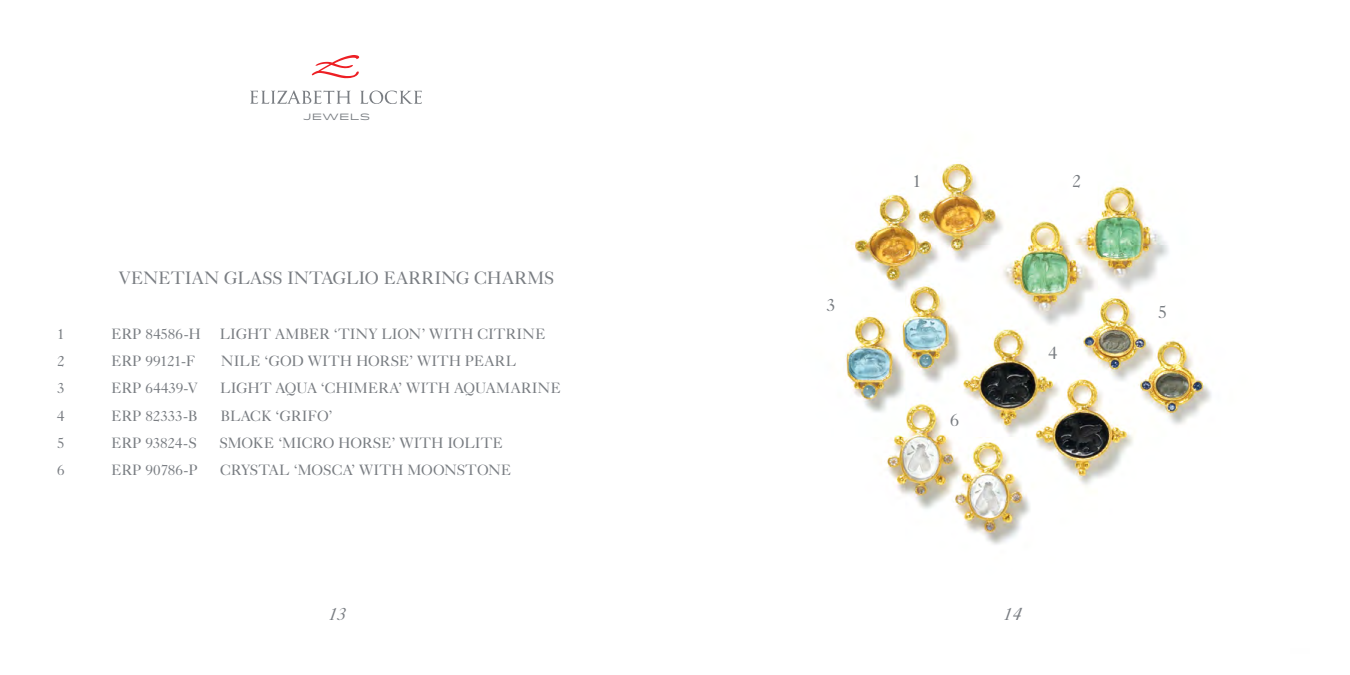
<style>
.page{position:relative;width:1350px;height:675px;background:#fff}
.page>*{position:absolute;margin:0;border:0;box-sizing:border-box;transform-origin:0 0}
.t1{font:18px "Caslon Five Forty";letter-spacing:-.005em;color:#797d82}
.t2{font:italic 18px "Caslon Five Forty";color:#797d82}
.t3{font:15px "Caslon Five Forty";letter-spacing:-.005em;color:#797d82}
.t4{font:15px "Caslon Five Forty";letter-spacing:-.035em;color:#797d82}
.t5{font:9.15px "Idlewild";letter-spacing:.035em;color:#797d82}
</style>
<div class="page">
<img style="left:845px;top:163px;width:367px;height:382px">
<svg style="left:250px;top:90px;width:172px;height:14px"></svg>
<svg style="left:311px;top:55px;width:48px;height:23px"></svg>
<p class="t5" style="left:303px;top:110px;width:69px">JEWELS</p>
<p class="t1" style="left:119px;top:267px;width:437px">VENETIAN GLASS INTAGLIO EARRING CHARMS</p>
<p class="t3" style="left:57px;top:324px;width:9px">1</p>
<p class="t3" style="left:111px;top:324px;width:91px">ERP 84586-H</p>
<p class="t3" style="left:220px;top:324px;width:328px">LIGHT AMBER ‘TINY LION’ WITH CITRINE</p>
<p class="t3" style="left:57px;top:352px;width:9px">2</p>
<p class="t4" style="left:111px;top:352px;width:86px">ERP 99121-F</p>
<p class="t3" style="left:221px;top:352px;width:297px">NILE ‘GOD WITH HORSE’ WITH PEARL</p>
<p class="t3" style="left:57px;top:379px;width:9px">3</p>
<p class="t3" style="left:111px;top:379px;width:88px">ERP 64439-V</p>
<p class="t3" style="left:220px;top:379px;width:342px">LIGHT AQUA ‘CHIMERA’ WITH AQUAMARINE</p>
<p class="t3" style="left:57px;top:406px;width:9px">4</p>
<p class="t3" style="left:111px;top:406px;width:88px">ERP 82333-B</p>
<p class="t3" style="left:220px;top:406px;width:114px">BLACK ‘GRIFO’</p>
<p class="t3" style="left:57px;top:434px;width:9px">5</p>
<p class="t3" style="left:111px;top:434px;width:87px">ERP 93824-S</p>
<p class="t3" style="left:219px;top:434px;width:285px">SMOKE ‘MICRO HORSE’ WITH IOLITE</p>
<p class="t3" style="left:57px;top:461px;width:9px">6</p>
<p class="t3" style="left:111px;top:461px;width:88px">ERP 90786-P</p>
<p class="t3" style="left:220px;top:461px;width:293px">CRYSTAL ‘MOSCA’ WITH MOONSTONE</p>
<p class="t1" style="left:827px;top:294px;width:10px">3</p>
<p class="t1" style="left:912px;top:170px;width:10px">1</p>
<p class="t1" style="left:1072px;top:170px;width:10px">2</p>
<p class="t1" style="left:950px;top:409px;width:10px">6</p>
<p class="t1" style="left:1048px;top:342px;width:10px">4</p>
<p class="t2" style="left:328px;top:603px;width:19px">13</p>
<p class="t2" style="left:1004px;top:603px;width:19px">14</p>
<p class="t1" style="left:1158px;top:301px;width:10px">5</p>
</div>
